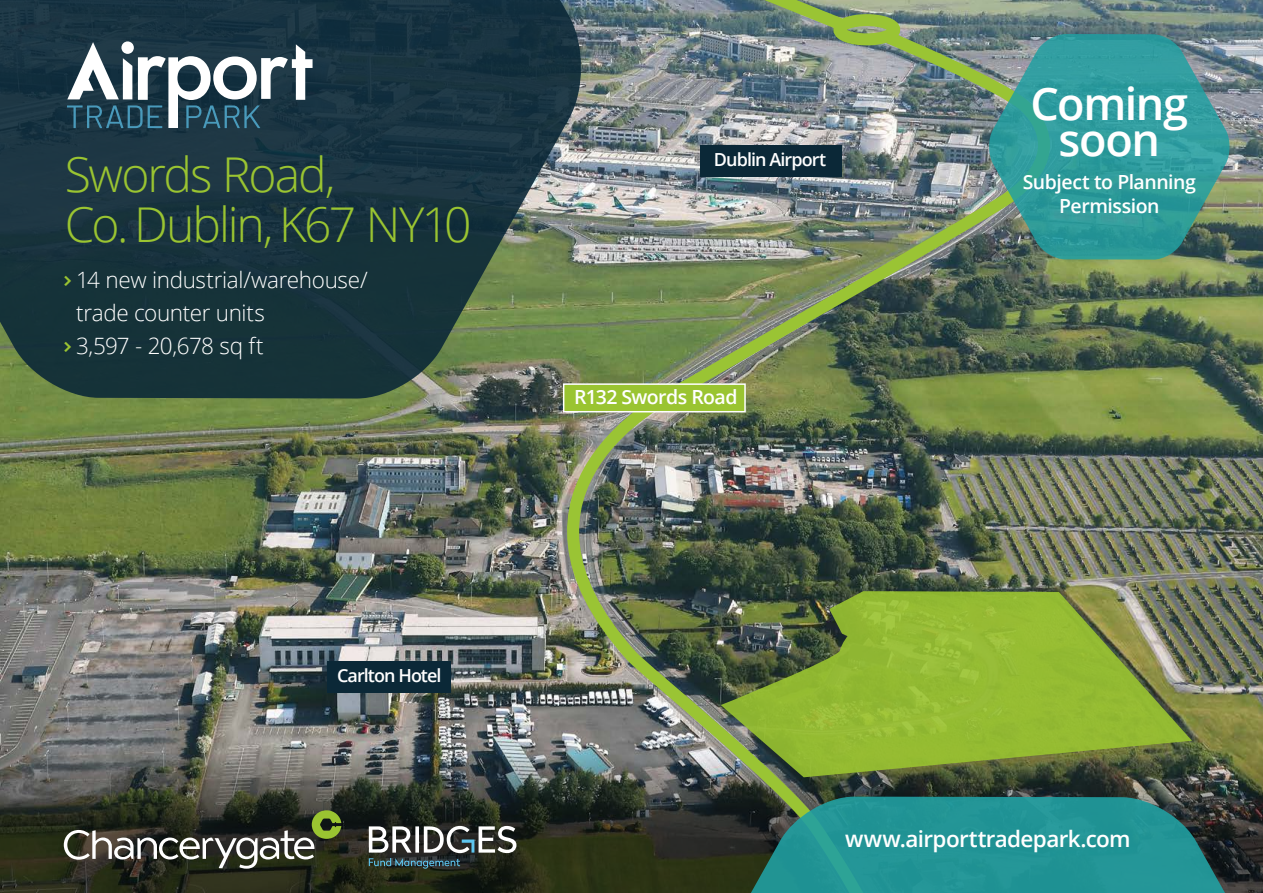
<style>
.page{position:relative;width:1263px;height:893px;background:#fff}
.page>*{position:absolute;margin:0;border:0;box-sizing:border-box;transform-origin:0 0}
.t1{font:300 48px/49.7px "Open Sans";letter-spacing:-.045em;color:#9ac431}
.t2{font:600 45px/36px "Open Sans";letter-spacing:-.03em;color:#fff;text-align:center}
.t3{font:300 22.5px "Open Sans";letter-spacing:-.015em;color:#fff}
.t4{font:600 22.5px "Open Sans";letter-spacing:-.025em;color:#fff}
.t5{font:600 19.5px/24px "Open Sans";letter-spacing:-.025em;color:#fff;text-align:center}
.t6{font:600 18px "Open Sans";letter-spacing:-.05em;color:#fff}
.s1{font-family:"Nexa";font-weight:700;color:#9ac431}
</style>
<div class="page">
<img style="left:0;top:0;width:1263px;height:719px">
<img style="left:0;top:719px;width:1263px;height:174px">
<svg style="left:64px;top:810px;width:277px;height:59px;background:#45483b"></svg>
<svg style="left:369px;top:826px;width:111px;height:43px"></svg>
<div style="left:327px;top:661px;width:124px;height:31px;background:#0b2837"></div>
<svg style="left:0;top:0;width:585px;height:398px;background:#1c363f"></svg>
<img style="left:480px;top:26px;width:586px;height:867px">
<div style="left:563px;top:383px;width:183px;height:29px;background:#9ac431;border:2px solid #fff"></div>
<div style="left:833px;top:14px;width:67px;height:31px;border:12px solid #9ac434;border-radius:50%"></div>
<svg style="left:715px;top:0;width:140px;height:40px;background:#718b71"></svg>
<svg style="left:988px;top:34px;width:243px;height:226px;background:#3f9694"></svg>
<img style="left:721px;top:591px;width:471px;height:186px">
<svg style="left:744px;top:797px;width:488px;height:96px;background:#248584"></svg>
<svg style="left:67px;top:41px;width:246px;height:87px"></svg>
<h1 class="t1" style="left:65px;top:148px;width:408px">Swords Road,<br>Co. Dublin, K67 NY10</h1>
<p class="t6" style="left:714px;top:147px;width:114px">Dublin Airport</p>
<p class="t3" style="left:63px;top:264px;width:306px"><span class="s1">&gt;</span> 14 new industrial/warehouse/</p>
<p class="t3" style="left:76px;top:297px;width:190px">trade counter units</p>
<p class="t3" style="left:63px;top:330px;width:202px"><span class="s1">&gt;</span> 3,597 - 20,678 sq ft</p>
<p class="t5" style="left:574px;top:385px;width:165px">R132 Swords Road</p>
<h2 class="t2" style="left:1030px;top:85px;width:159px">Coming soon</h2>
<p class="t5" style="left:1023px;top:170px;width:175px">Subject to Planning<br>Permission</p>
<p class="t6" style="left:337px;top:663px;width:106px">Carlton Hotel</p>
<p class="t4" style="left:845px;top:823px;width:287px">www.airporttradepark.com</p>
</div>
